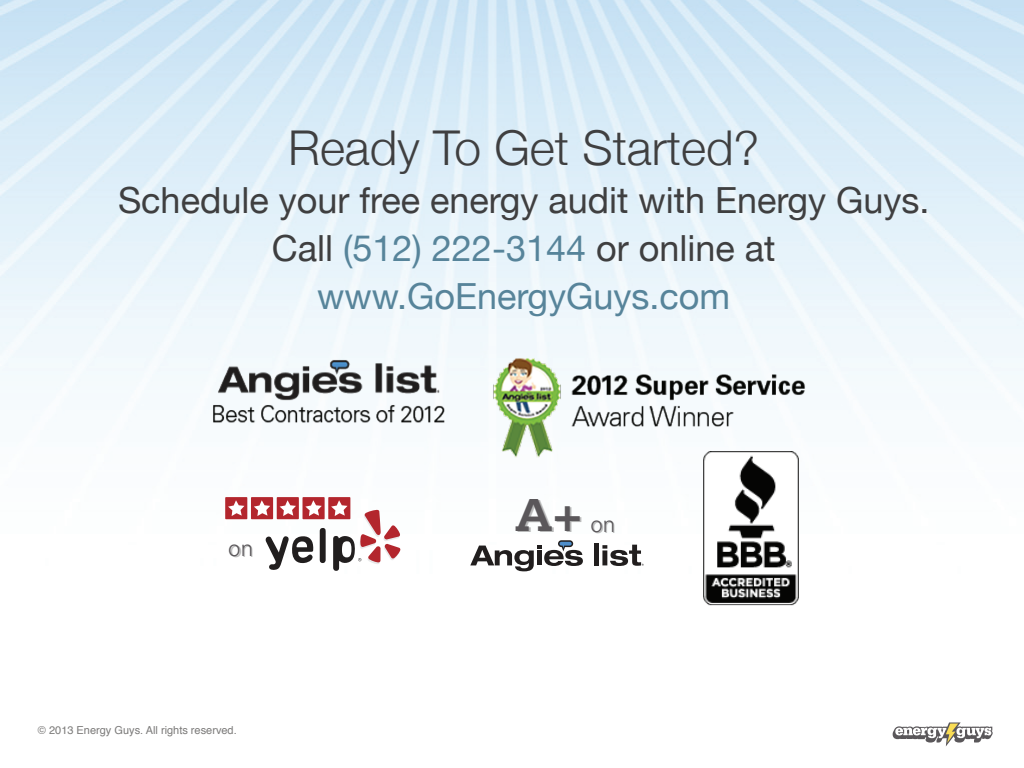
<style>
.page{position:relative;width:1024px;height:768px;background:#fff}
.page>*{position:absolute;margin:0;border:0;box-sizing:border-box;transform-origin:0 0}
.t1{font:700 48.9px "Serifa Std";color:#5a575a}
.t2{font:300 48px "Helvetica Neue";color:#3f3f40}
.t3{font:36px/48px "Helvetica Neue";color:#3f3f40;text-align:center}
.t4{font:300 22.4px "Univers LT Std";color:#5a575a}
.t5{font:11px "Helvetica";color:#7b7a79}
.s1{color:#57849a}
.s2{font-family:"Univers LT Std";font-weight:300;font-size:22.4px}
</style>
<div class="page">
<img style="left:0;top:0;width:1024px;height:600px">
<svg style="left:893px;top:722px;width:100px;height:24px"></svg>
<div style="left:225px;top:497px;width:22px;height:22px;background:#b3262d"></div>
<svg style="left:228px;top:500px;width:16px;height:16px"></svg>
<div style="left:251px;top:497px;width:22px;height:22px;background:#b3262d"></div>
<div style="left:277px;top:497px;width:22px;height:22px;background:#b3262d"></div>
<div style="left:303px;top:497px;width:22px;height:22px;background:#b3262d"></div>
<div style="left:328px;top:497px;width:22px;height:22px;background:#b3262d"></div>
<svg style="left:254px;top:500px;width:146px;height:71px"></svg>
<svg style="left:558px;top:540px;width:15px;height:7px"></svg>
<hr style="left:560px;top:542px;width:12px;height:4px;background:#4e8ecb;border-radius:2px">
<div style="left:594px;top:543px;width:5px;height:22px;background:#211e1e"></div>
<svg style="left:470px;top:545px;width:113px;height:26px"></svg>
<svg style="left:602px;top:545px;width:42px;height:21px"></svg>
<img style="left:703px;top:458px;width:95px;height:148px">
<img style="left:212px;top:349px;width:600px;height:109px">
<h2 class="t2" style="left:288px;top:109px;width:473px">Ready To Get Started?</h2>
<p class="t3" style="left:118px;top:178px;width:813px">Schedule your free energy audit with Energy Guys.<br>Call <span class="s1">(512) 222-3144</span> or online at <span class="s1">www.GoEnergyGuys.com</span></p>
<p class="t4" style="left:228px;top:534px;width:26px">on</p>
<p class="t5" style="left:38px;top:722px;width:200px">© 2013 Energy Guys. All rights reserved.</p>
<h1 class="t1" style="left:515px;top:486px;width:102px">A+ <span class="s2">on</span></h1>
</div>
